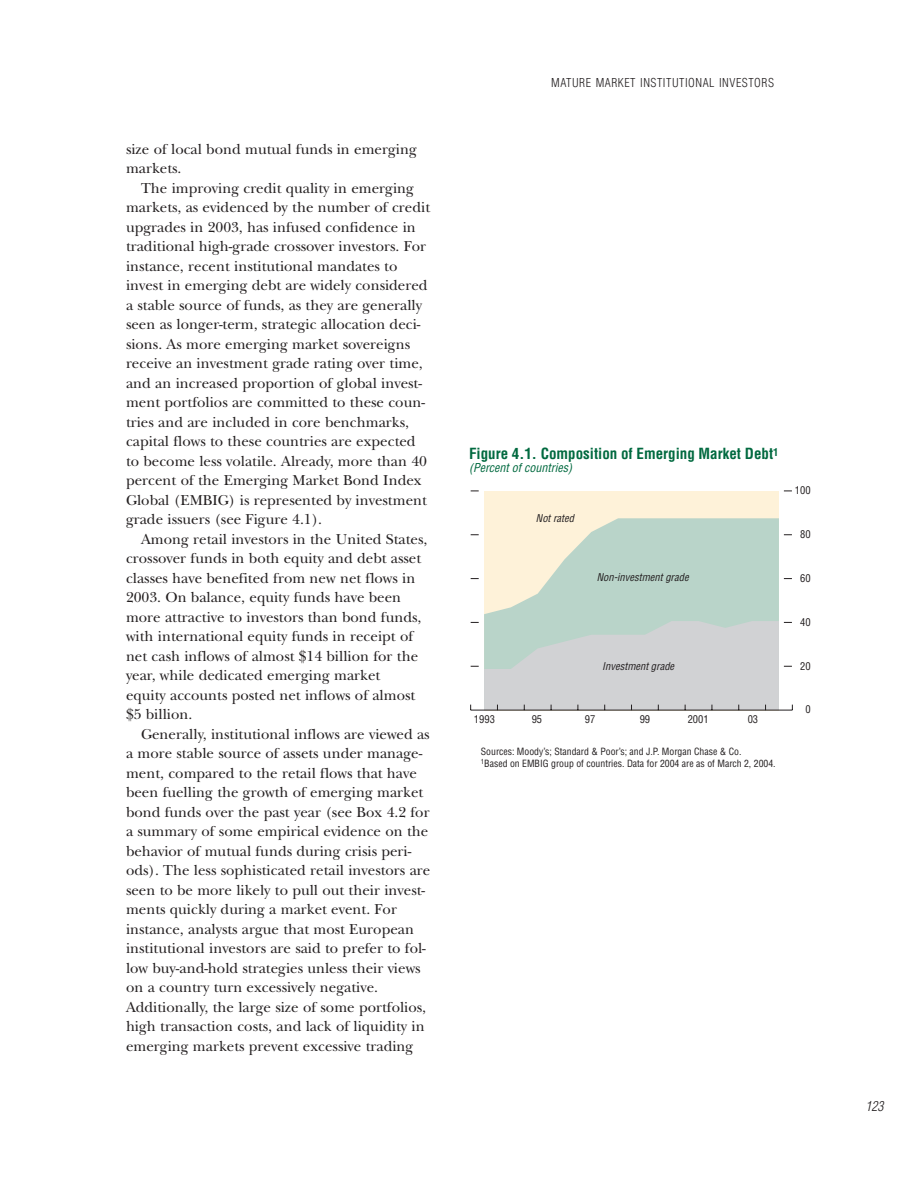
<style>
.page{position:relative;width:918px;height:1187px;background:#fff}
.page>*{position:absolute;margin:0;border:0;box-sizing:border-box;transform-origin:0 0}
.t1{font:15px/19.5px "New Baskerville";color:#231f20}
.t2{font:700 condensed 15px "Helvetica";color:#00693f}
.t3{font:italic 300 condensed 13.5px "Helvetica";color:#231f20}
.t4{font:300 condensed 12px "Helvetica";letter-spacing:.045em;color:#231f20}
.t5{font:italic condensed 12px "Helvetica";color:#00693f}
.t6{font:italic condensed 10.5px "Helvetica";color:#231f20}
.t7{font:condensed 10.5px "Helvetica";color:#231f20}
.t8{font:condensed 9.75px/12px "Helvetica";color:#231f20}
</style>
<div class="page">
<div style="left:484px;top:491px;width:295px;height:219px;background:#fef2d9"></div>
<svg style="left:484px;top:518px;width:295px;height:103px;fill:#b9d4c9"></svg>
<hr style="left:471px;top:710px;width:321px;height:1px;background:#231f20">
<svg style="left:470px;top:621px;width:323px;height:89px;background:#cfd4d4"></svg>
<p class="t1" style="left:126px;top:141px;width:292px">size of local bond mutual funds in emerging markets.</p>
<p class="t1" style="left:126px;top:180px;width:306px;text-indent:15px">The improving credit quality in emerging markets, as evidenced by the number of credit upgrades in 2003, has infused confidence in traditional high-grade crossover investors. For instance, recent institutional mandates to invest in emerging debt are widely considered a stable source of funds, as they are generally seen as longer-term, strategic allocation deci&shy;sions. As more emerging market sovereigns receive an investment grade rating over time, and an increased proportion of global invest&shy;ment portfolios are committed to these coun&shy;tries and are included in core benchmarks, capital flows to these countries are expected to become less volatile. Already, more than 40 percent of the Emerging Market Bond Index Global (EMBIG) is represented by investment grade issuers (see Figure 4.1).</p>
<p class="t1" style="left:126px;top:531px;width:303px;text-indent:15px">Among retail investors in the United States, crossover funds in both equity and debt asset classes have benefited from new net flows in 2003. On balance, equity funds have been more attractive to investors than bond funds, with international equity funds in receipt of net cash inflows of almost $14 billion for the year, while dedicated emerging market<br>equity accounts posted net inflows of almost $5 billion.</p>
<p class="t1" style="left:126px;top:726px;width:306px;text-indent:15px">Generally, institutional inflows are viewed as a more stable source of assets under manage&shy;ment, compared to the retail flows that have been fuelling the growth of emerging market bond funds over the past year (see Box 4.2 for a summary of some empirical evidence on the behavior of mutual funds during crisis peri&shy;ods). The less sophisticated retail investors are seen to be more likely to pull out their invest&shy;ments quickly during a market event. For instance, analysts argue that most European institutional investors are said to prefer to fol&shy;low buy-and-hold strategies unless their views on a country turn excessively negative.<br>Additionally, the large size of some portfolios, high transaction costs, and lack of liquidity in emerging markets prevent excessive trading</p>
<p class="t4" style="left:551px;top:78px;width:224px">MATURE MARKET INSTITUTIONAL INVESTORS</p>
<p class="t2" style="left:469px;top:447px;width:311px">Figure 4.1. Composition of Emerging Market Debt<sup>1</sup></p>
<p class="t5" style="left:469px;top:463px;width:105px">(Percent of countries)</p>
<p class="t6" style="left:536px;top:514px;width:40px">Not rated</p>
<p class="t6" style="left:597px;top:573px;width:93px">Non-investment grade</p>
<p class="t6" style="left:602px;top:662px;width:74px">Investment grade</p>
<p class="t7" style="left:474px;top:715px;width:22px">1993</p>
<p class="t7" style="left:532px;top:715px;width:12px">95</p>
<p class="t7" style="left:585px;top:715px;width:12px">97</p>
<p class="t7" style="left:640px;top:715px;width:12px">99</p>
<p class="t7" style="left:688px;top:715px;width:22px">2001</p>
<p class="t7" style="left:748px;top:715px;width:12px">03</p>
<p class="t8" style="left:481px;top:747px;width:296px">Sources: Moody’s; Standard &amp; Poor’s; and J.P. Morgan Chase &amp; Co.<br><sup>1</sup>Based on EMBIG group of countries. Data for 2004 are as of March 2, 2004.</p>
<p class="t7" style="left:795px;top:486px;width:17px">100</p>
<p class="t7" style="left:800px;top:530px;width:12px">80</p>
<p class="t7" style="left:800px;top:574px;width:12px">60</p>
<p class="t7" style="left:800px;top:618px;width:12px">40</p>
<p class="t7" style="left:800px;top:662px;width:12px">20</p>
<p class="t7" style="left:805px;top:706px;width:7px">0</p>
<p class="t3" style="left:866px;top:1101px;width:19px">123</p>
</div>
